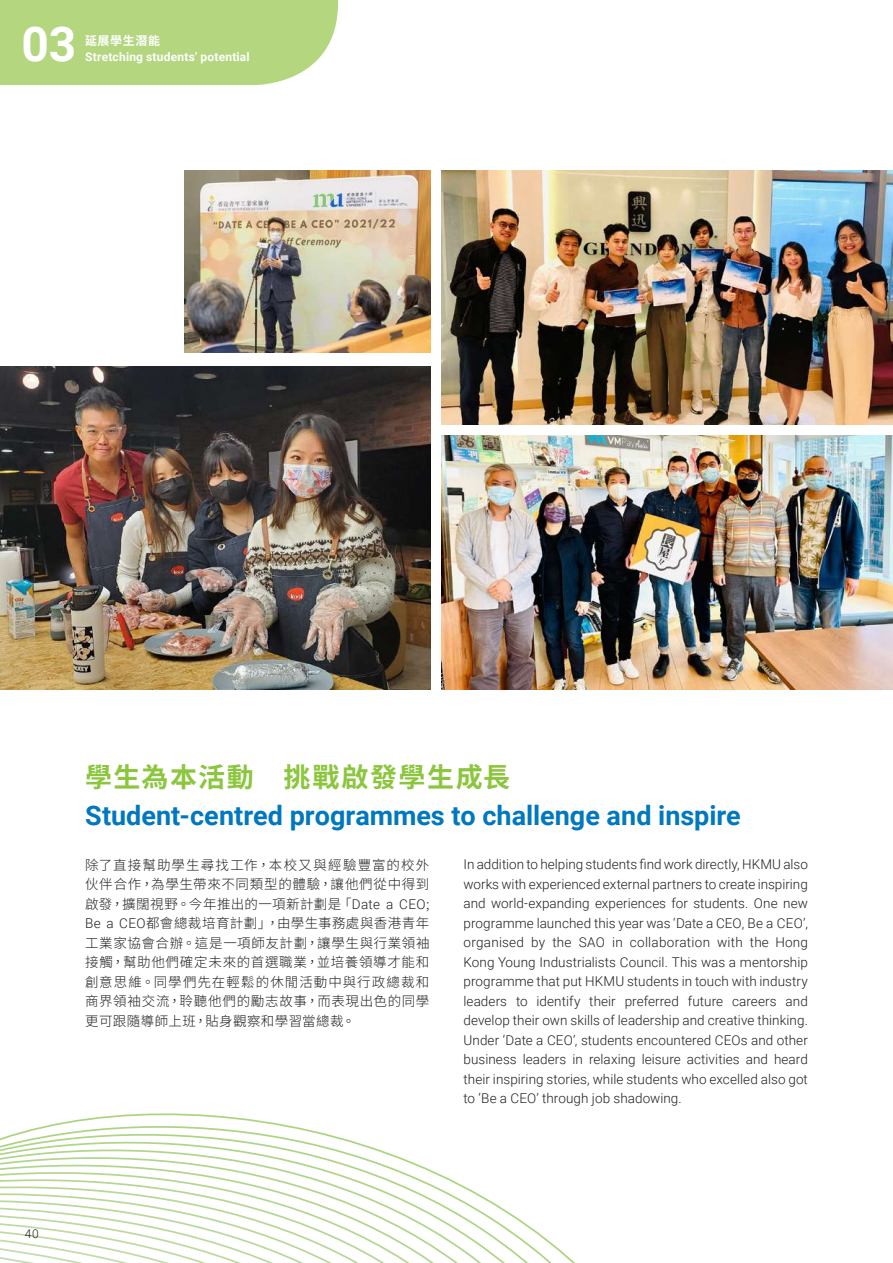
<style>
.page{position:relative;width:893px;height:1263px;background:#fff}
.page>*{position:absolute;margin:0;border:0;box-sizing:border-box;transform-origin:0 0}
.t1{font:700 48px "Roboto";color:#fff}
.t2{font:700 27px "Roboto";color:#0078c0}
.t3{font:700 27px "Noto Sans HK";letter-spacing:.055em;color:#8bc63e}
.t4{font:300 13.5px/19.5px "Roboto";letter-spacing:.005em;color:#231f20;text-align:justify}
.t5{font:300 13.5px/19.5px "Noto Sans HK";letter-spacing:.045em;color:#231f20;text-align:justify}
.t6{font:700 12px "Roboto";letter-spacing:.015em;color:#fff}
.t7{font:700 12px "Noto Sans HK";letter-spacing:.05em;color:#fff}
.t8{font:300 12px "Roboto";color:#231f20}
.s1{font-family:"Roboto"}
</style>
<div class="page">
<svg style="left:0;top:1113px;width:575px;height:150px"></svg>
<img style="left:0;top:367px;width:430px;height:323px">
<img style="left:185px;top:170px;width:245px;height:183px">
<img style="left:442px;top:170px;width:451px;height:254px">
<img style="left:442px;top:436px;width:451px;height:254px">
<div style="left:0;top:0;width:338px;height:85px;background:#b3d67f"></div>
<h1 class="t1" style="left:21px;top:10px;width:57px">03</h1>
<p class="t7" style="left:85px;top:33px;width:76px">延展學生潛能</p>
<p class="t6" style="left:85px;top:48px;width:166px">Stretching students’ potential</p>
<h2 class="t3" style="left:85px;top:762px;width:427px">學生為本活動　挑戰啟發學生成長</h2>
<h2 class="t2" style="left:85px;top:796px;width:657px">Student-centred programmes to challenge and inspire</h2>
<p class="t5" style="left:85px;top:855px;width:346px">除了直接幫助學生尋找工作，本校又與經驗豐富的校外伙伴合作，為學生帶來不同類型的體驗，讓他們從中得到啟發，擴闊視野。今年推出的一項新計劃是「<span class="s1">Date a CEO</span>; <span class="s1">Be a CEO</span>都會總裁培育計劃」，由學生事務處與香港青年工業家協會合辦。這是一項師友計劃，讓學生與行業領袖接觸，幫助他們確定未來的首選職業，並培養領導才能和創意思維。同學們先在輕鬆的休閒活動中與行政總裁和商界領袖交流，聆聽他們的勵志故事，而表現出色的同學更可跟隨導師上班，貼身觀察和學習當總裁。</p>
<p class="t4" style="left:463px;top:854px;width:346px">In addition to helping students find work directly, HKMU also works with experienced external partners to create inspiring and world-expanding experiences for students. One new programme launched this year was ‘Date a CEO, Be a CEO’, organised by the SAO in collaboration with the Hong Kong Young Industrialists Council. This was a mentorship programme that put HKMU students in touch with industry leaders to identify their preferred future careers and develop their own skills of leadership and creative thinking.<br>Under ‘Date a CEO’, students encountered CEOs and other business leaders in relaxing leisure activities and heard their inspiring stories, while students who excelled also got to ‘Be a CEO’ through job shadowing.</p>
<p class="t8" style="left:25px;top:1225px;width:15px">40</p>
</div>
